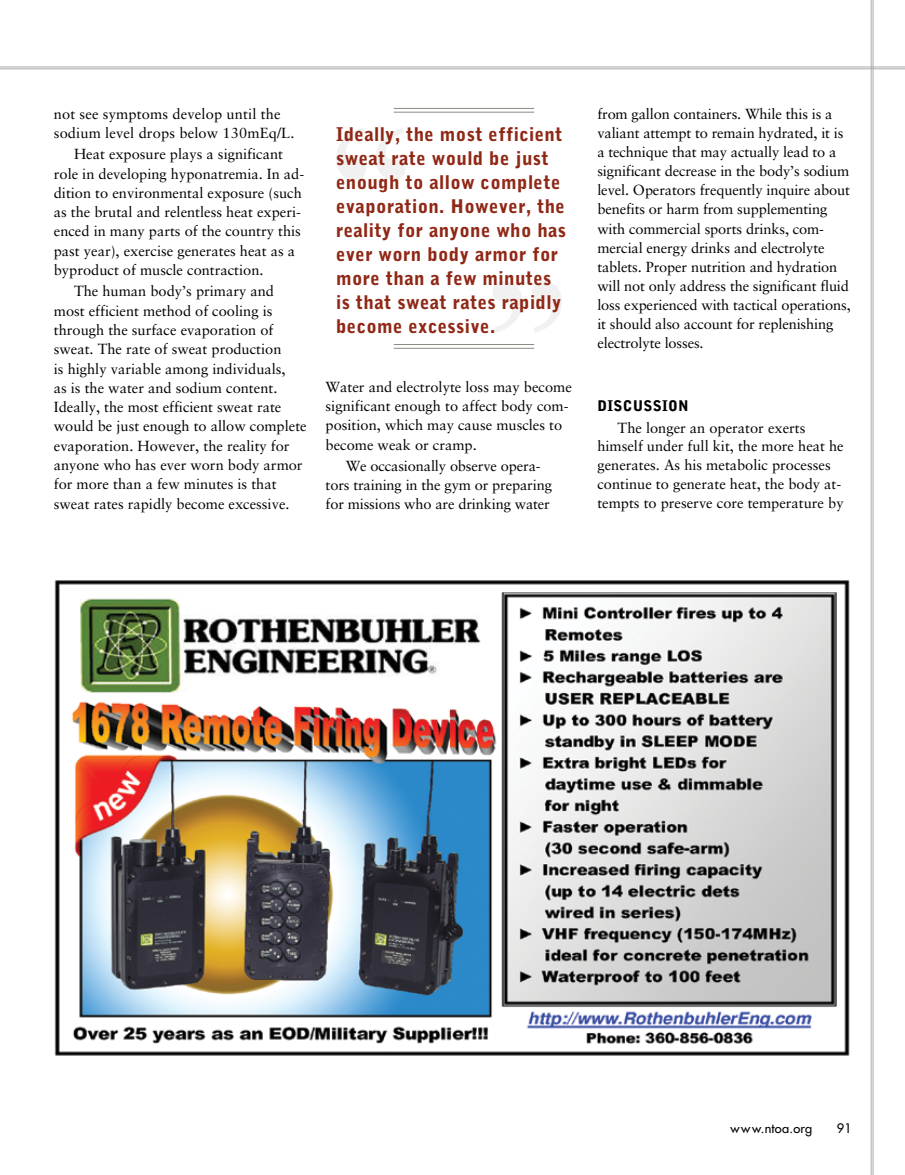
<style>
.page{position:relative;width:905px;height:1175px;background:#fff}
.page>*{position:absolute;margin:0;border:0;box-sizing:border-box;transform-origin:0 0}
.t1{font:900 18.75px/24px "Bell Gothic";letter-spacing:.02em;color:#902816}
.t2{font:14.7px/19.4px "Sabon";color:#000}
.t3{font:900 14.7px "Bell Gothic";letter-spacing:.02em;color:#000}
.t4{font:12.75px "Futura";letter-spacing:.02em;color:#000}
</style>
<div class="page">
<hr style="left:0;top:69px;width:904px;height:1px;background:#a7a9ac">
<hr style="left:0;top:67px;width:904px;height:1px;background:#a7a9ac">
<hr style="left:872px;top:0;width:1px;height:1174px;background:#a7a9ac">
<hr style="left:870px;top:0;width:1px;height:1174px;background:#a7a9ac">
<svg style="left:336px;top:128px;width:69px;height:51px"></svg>
<hr style="left:394px;top:112px;width:140px;height:1px;background:#8b8a81">
<hr style="left:394px;top:108px;width:140px;height:1px;background:#8b8a81">
<svg style="left:493px;top:281px;width:69px;height:51px"></svg>
<hr style="left:394px;top:348px;width:140px;height:1px;background:#8b8a81">
<hr style="left:394px;top:344px;width:140px;height:1px;background:#8b8a81">
<img style="left:54px;top:580px;width:796px;height:476px">
<p class="t2" style="left:54px;top:104px;width:242px">not see symptoms develop until the sodium level drops below 130mEq/L.</p>
<p class="t2" style="left:54px;top:144px;width:252px;text-indent:20px">Heat exposure plays a significant role in developing hyponatremia. In ad&shy;dition to environmental exposure (such as the brutal and relentless heat experi&shy;enced in many parts of the country this past year), exercise generates heat as a byproduct of muscle contraction.</p>
<p class="t2" style="left:54px;top:281px;width:254px;text-indent:20px">The human body’s primary and most efficient method of cooling is through the surface evaporation of sweat. The rate of sweat production<br>is highly variable among individuals,<br>as is the water and sodium content.<br>Ideally, the most efficient sweat rate would be just enough to allow complete evaporation. However, the reality for anyone who has ever worn body armor for more than a few minutes is that sweat rates rapidly become excessive.</p>
<p class="t1" style="left:336px;top:122px;width:232px">Ideally, the most efficient sweat rate would be just enough to allow complete evaporation. H owever, the reality for anyone who has ever worn body armor for more than a few minutes is that sweat rates rapidly become excessive.</p>
<p class="t2" style="left:325px;top:377px;width:248px">Water and electrolyte loss may become significant enough to affect body com&shy;position, which may cause muscles to become weak or cramp.</p>
<p class="t2" style="left:325px;top:456px;width:228px;text-indent:20px">We occasionally observe opera&shy;tors training in the gym or preparing for missions who are drinking water</p>
<p class="t2" style="left:597px;top:104px;width:255px">from gallon containers. While this is a valiant attempt to remain hydrated, it is a technique that may actually lead to a significant decrease in the body’s sodium level. Operators frequently inquire about benefits or harm from supplementing with commercial sports drinks, com&shy;mercial energy drinks and electrolyte tablets. Proper nutrition and hydration will not only address the significant fluid loss experienced with tactical operations, it should also account for replenishing electrolyte losses.</p>
<p class="t3" style="left:597px;top:397px;width:81px">Discu ssion</p>
<p class="t2" style="left:597px;top:418px;width:248px;line-height:18.8px;text-indent:20px">The longer an operator exerts himself under full kit, the more heat he generates. As his metabolic processes continue to generate heat, the body at&shy;tempts to preserve core temperature by</p>
<p class="t4" style="left:730px;top:1120px;width:83px">www.ntoa.org</p>
<p class="t4" style="left:837px;top:1120px;width:16px">91</p>
</div>
